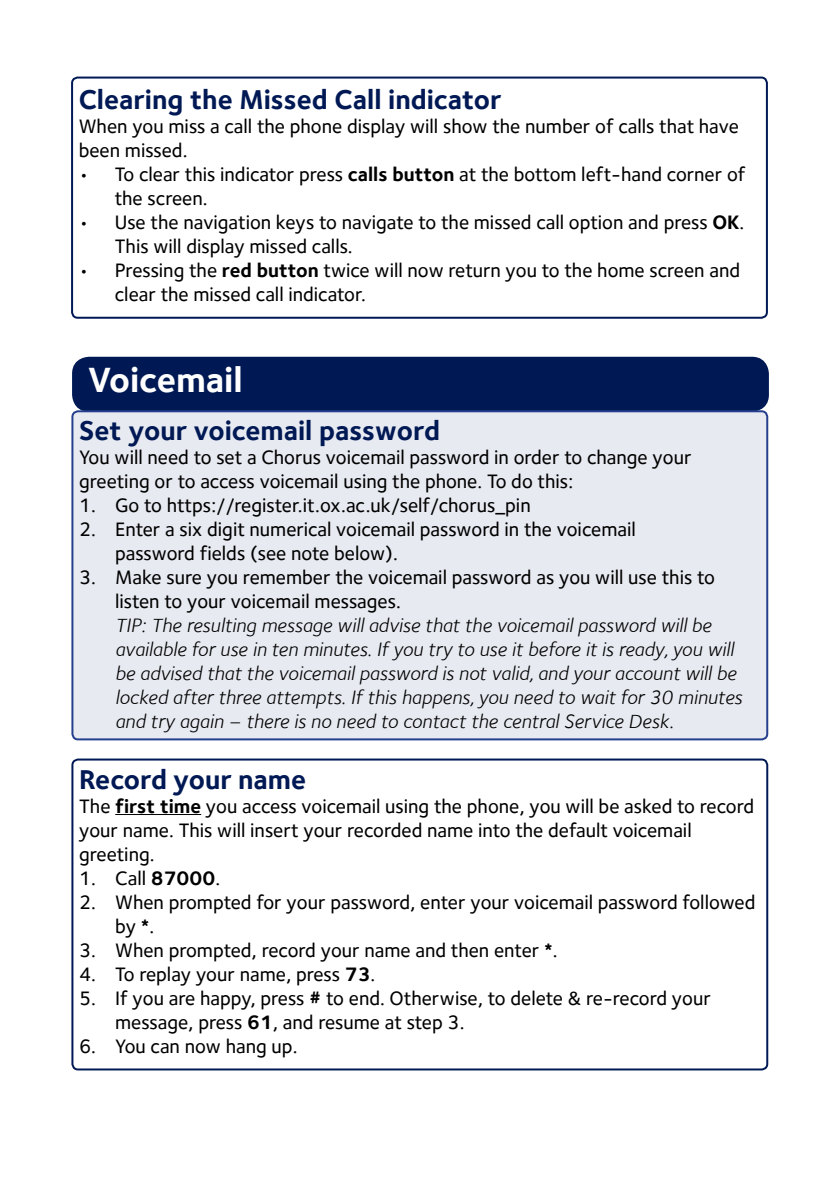
<style>
.page{position:relative;width:840px;height:1191px;background:#fff}
.page>*{position:absolute;margin:0;border:0;box-sizing:border-box;transform-origin:0 0}
.t1{font:36px "Foundry Sterling Bold OSF";color:#fff}
.t2{font:28px "Foundry Sterling Bold OSF";color:#001954}
.t3{font:500 20px/24px "Foundry Sterling";color:#000}
.t4{font:italic 20px/24px "Foundry Sterling";color:#000}
.s1{font-weight:700}
.s2{font-weight:500;font-style:normal}
</style>
<div class="page">
<div style="left:72px;top:357px;width:696px;height:55px;background:#001954;border-radius:17px"></div>
<div style="left:72px;top:411px;width:694px;height:328px;background:#e7eaf1;border-radius:6px"></div>
<div style="left:71px;top:410px;width:696px;height:330px;border:2px solid #253f8e;border-radius:6px"></div>
<hr style="left:115px;top:814px;width:86px;height:1px;background:#000">
<div style="left:71px;top:758px;width:696px;height:312px;border:2px solid #001954;border-radius:6px"></div>
<div style="left:71px;top:77px;width:696px;height:242px;border:2px solid #001954;border-radius:6px"></div>
<p class="t2" style="left:79px;top:83px;width:424px">Clearing the Missed Call indicator</p>
<p class="t3" style="left:79px;top:114px;width:661px">When you miss a call the phone display will show the number of calls that have been missed.</p>
<p class="t3" style="left:115px;top:162px;width:631px;text-indent:-36px">• To clear this indicator press <span class="s1">calls button</span> at the bottom left-hand corner of the screen.</p>
<p class="t3" style="left:115px;top:210px;width:630px;text-indent:-36px">• Use the navigation keys to navigate to the missed call option and press <span class="s1">OK</span>.<br>This will display missed calls.</p>
<p class="t3" style="left:115px;top:258px;width:626px;text-indent:-36px">• Pressing the <span class="s1">red button</span> twice will now return you to the home screen and clear the missed call indicator.</p>
<p class="t1" style="left:88px;top:358px;width:156px">Voicemail</p>
<p class="t2" style="left:79px;top:414px;width:362px">Set your voicemail password</p>
<p class="t3" style="left:79px;top:445px;width:613px">You will need to set a Chorus voicemail password in order to change your greeting or to access voicemail using the phone. To do this:</p>
<p class="t3" style="left:79px;top:493px;width:453px">1. Go to https://register.it.ox.ac.uk/self/chorus_pin</p>
<p class="t3" style="left:115px;top:517px;width:522px;text-indent:-36px">2. Enter a six digit numerical voicemail password in the voicemail password fields (see note below).</p>
<p class="t4" style="left:115px;top:565px;width:628px;text-indent:-36px"><span class="s2">3. Make sure you remember the voicemail password as you will use this to listen to your voicemail messages.<br></span>TIP: The resulting message will advise that the voicemail password will be available for use in ten minutes. If you try to use it before it is ready, you will be advised that the voicemail password is not valid, and your account will be locked after three attempts. If this happens, you need to wait for 30 minutes and try again – there is no need to contact the central Service Desk.</p>
<p class="t2" style="left:79px;top:762px;width:228px">Record your name</p>
<p class="t3" style="left:79px;top:793px;width:676px">The <span class="s1">first time</span> you access voicemail using the phone, you will be asked to record your name. This will insert your recorded name into the default voicemail greeting.</p>
<p class="t3" style="left:79px;top:865px;width:142px">1. Call <span class="s1">87000</span>.</p>
<p class="t3" style="left:115px;top:889px;width:641px;text-indent:-36px">2. When prompted for your password, enter your voicemail password followed by <span class="s1">*</span>.</p>
<p class="t3" style="left:79px;top:937px;width:479px">3. When prompted, record your name and then enter <span class="s1">*</span>.</p>
<p class="t3" style="left:79px;top:961px;width:297px">4. To replay your name, press <span class="s1">73</span>.</p>
<p class="t3" style="left:115px;top:985px;width:597px;text-indent:-36px">5. If you are happy, press <span class="s1">#</span> to end. Otherwise, to delete &amp; re-record your message, press <span class="s1">61</span>, and resume at step 3.</p>
<p class="t3" style="left:79px;top:1033px;width:220px">6. You can now hang up.</p>
</div>
